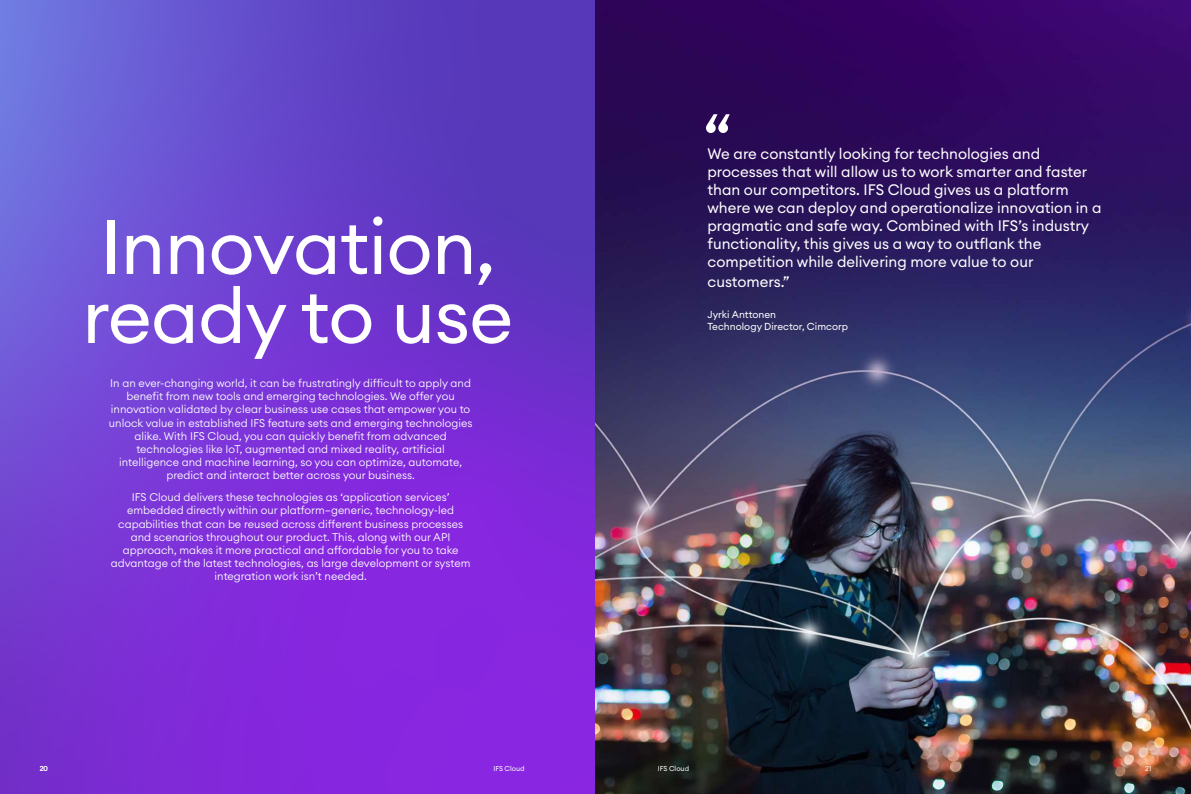
<style>
.page{position:relative;width:1191px;height:794px;background:#fff}
.page>*{position:absolute;margin:0;border:0;box-sizing:border-box;transform-origin:0 0}
.t1{font:76px/69px "Euclid Circular A";letter-spacing:-.01em;color:#fff}
.t2{font:66px "Euclid Circular A";color:#fff}
.t3{font:15px/18.2px "Euclid Circular A";color:#fff}
.t4{font:300 11px/13.2px "Euclid Circular A";color:#fff;text-align:center}
.t5{font:10px/12px "Euclid Circular A";color:#fff}
.t6{font:7px "Euclid Circular A";color:#fff}
</style>
<div class="page">
<svg style="left:0;top:0;width:595px;height:794px;background:#7339d3"></svg>
<img style="left:595px;top:0;width:596px;height:794px">
<h1 class="t1" style="left:82px;top:212px;width:433px">Innovation, ready to use</h1>
<p class="t4" style="left:109px;top:376px;width:365px">In an ever-changing world, it can be frustratingly difficult to apply and benefit from new tools and emerging technologies. We offer you innovation validated by clear business use cases that empower you to unlock value in established IFS feature sets and emerging technologies alike. With IFS Cloud, you can quickly benefit from advanced technologies like IoT, augmented and mixed reality, artificial intelligence and machine learning, so you can optimize, automate, predict and interact better across your business.</p>
<p class="t4" style="left:111px;top:490px;width:361px">IFS Cloud delivers these technologies as ‘application services’ embedded directly within our platform—generic, technology-led capabilities that can be reused across different business processes and scenarios throughout our product. This, along with our API approach, makes it more practical and affordable for you to take advantage of the latest technologies, as large development or system integration work isn’t needed.</p>
<h2 class="t2" style="left:703px;top:95px;width:30px">“</h2>
<p class="t3" style="left:707px;top:145px;width:395px">We are constantly looking for technologies and processes that will allow us to work smarter and faster than our competitors. IFS Cloud gives us a platform where we can deploy and operationalize innovation in a pragmatic and safe way. Combined with IFS’s industry functionality, this gives us a way to outflank the competition while delivering more value to our customers.”</p>
<p class="t5" style="left:707px;top:308px;width:142px">Jyrki Anttonen<br>Technology Director, Cimcorp</p>
<p class="t6" style="left:40px;top:764px;width:10px">20</p>
<p class="t6" style="left:658px;top:764px;width:33px">IFS Cloud</p>
<p class="t6" style="left:1145px;top:764px;width:8px">21</p>
<p class="t6" style="left:493px;top:764px;width:33px">IFS Cloud</p>
</div>
